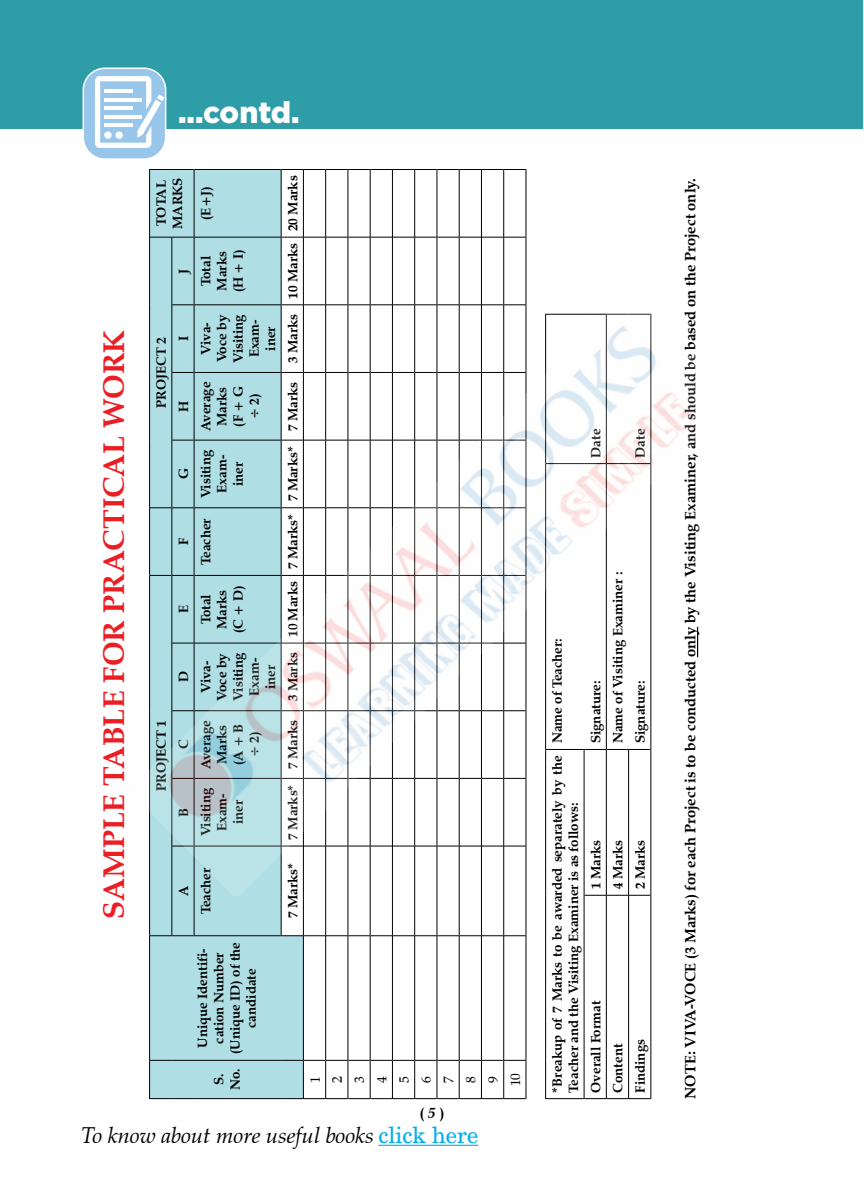
<style>
.page{position:relative;width:864px;height:1188px;background:#fff}
.page>*{position:absolute;margin:0;border:0;box-sizing:border-box;transform-origin:0 0}
.t1{font:700 30px "Zapf Calligraphic 801 BT";color:#ed1d24}
.t2{font:900 30px "Gotham";letter-spacing:-.01em;color:#fff}
.t3{font:italic 22.5px "Zapf Calligraphic 801 BT";color:#000}
.t4{font:700 15px "Zapf Calligraphic 801 BT";color:#000}
.t5{font:700 13.5px/16.2px "Zapf Calligraphic 801 BT";color:#000;text-align:center}
.t6{font:13.5px/22.2px "Zapf Calligraphic 801 BT";color:#000}
.s1{font-style:italic}
.s2{font-family:"New Century Schlbk";font-style:normal;color:#00aeef}
</style>
<div class="page">
<hr style="left:378px;top:1145px;width:100px;height:1px;background:#00aeef">
<div style="left:1px;top:1px;width:862px;height:128px;background:#2f9da7"></div>
<div style="left:150px;top:170px;width:131px;height:765px;background:#afdfe4"></div>
<hr style="left:149px;top:1060px;width:1px;height:39px;background:#000">
<hr style="left:149px;top:936px;width:1px;height:124px;background:#000">
<hr style="left:149px;top:846px;width:1px;height:90px;background:#000">
<hr style="left:149px;top:237px;width:1px;height:68px;background:#000">
<hr style="left:149px;top:169px;width:1px;height:68px;background:#000">
<hr style="left:171px;top:846px;width:1px;height:90px;background:#000">
<hr style="left:171px;top:237px;width:1px;height:68px;background:#000">
<svg style="left:150px;top:237px;width:44px;height:1px"></svg>
<svg style="left:150px;top:169px;width:44px;height:1px"></svg>
<hr style="left:194px;top:846px;width:1px;height:90px;background:#000">
<hr style="left:194px;top:237px;width:1px;height:68px;background:#000">
<hr style="left:194px;top:169px;width:1px;height:68px;background:#000">
<hr style="left:194px;top:237px;width:87px;height:1px;background:#000">
<hr style="left:194px;top:169px;width:87px;height:1px;background:#000">
<hr style="left:281px;top:846px;width:1px;height:90px;background:#000">
<hr style="left:281px;top:237px;width:1px;height:68px;background:#000">
<hr style="left:281px;top:169px;width:1px;height:68px;background:#000">
<hr style="left:303px;top:846px;width:1px;height:90px;background:#000">
<hr style="left:303px;top:237px;width:1px;height:68px;background:#000">
<hr style="left:303px;top:169px;width:1px;height:68px;background:#000">
<hr style="left:325px;top:846px;width:1px;height:90px;background:#000">
<hr style="left:325px;top:237px;width:1px;height:68px;background:#000">
<hr style="left:325px;top:169px;width:1px;height:68px;background:#000">
<hr style="left:348px;top:846px;width:1px;height:90px;background:#000">
<hr style="left:348px;top:237px;width:1px;height:68px;background:#000">
<hr style="left:348px;top:169px;width:1px;height:68px;background:#000">
<hr style="left:370px;top:846px;width:1px;height:90px;background:#000">
<hr style="left:370px;top:237px;width:1px;height:68px;background:#000">
<hr style="left:370px;top:169px;width:1px;height:68px;background:#000">
<hr style="left:392px;top:846px;width:1px;height:90px;background:#000">
<hr style="left:392px;top:237px;width:1px;height:68px;background:#000">
<hr style="left:392px;top:169px;width:1px;height:68px;background:#000">
<hr style="left:414px;top:846px;width:1px;height:90px;background:#000">
<hr style="left:414px;top:237px;width:1px;height:68px;background:#000">
<hr style="left:414px;top:169px;width:1px;height:68px;background:#000">
<hr style="left:437px;top:846px;width:1px;height:90px;background:#000">
<hr style="left:437px;top:237px;width:1px;height:68px;background:#000">
<hr style="left:437px;top:169px;width:1px;height:68px;background:#000">
<hr style="left:459px;top:846px;width:1px;height:90px;background:#000">
<hr style="left:459px;top:237px;width:1px;height:68px;background:#000">
<hr style="left:459px;top:169px;width:1px;height:68px;background:#000">
<hr style="left:481px;top:846px;width:1px;height:90px;background:#000">
<hr style="left:481px;top:237px;width:1px;height:68px;background:#000">
<hr style="left:481px;top:169px;width:1px;height:68px;background:#000">
<hr style="left:503px;top:846px;width:1px;height:90px;background:#000">
<svg style="left:150px;top:935px;width:376px;height:164px"></svg>
<hr style="left:503px;top:237px;width:1px;height:68px;background:#000">
<hr style="left:503px;top:169px;width:1px;height:68px;background:#000">
<svg style="left:282px;top:237px;width:244px;height:1px"></svg>
<svg style="left:282px;top:169px;width:244px;height:1px"></svg>
<hr style="left:526px;top:1060px;width:1px;height:39px;background:#000">
<hr style="left:526px;top:936px;width:1px;height:124px;background:#000">
<hr style="left:526px;top:846px;width:1px;height:90px;background:#000">
<hr style="left:526px;top:237px;width:1px;height:68px;background:#000">
<hr style="left:526px;top:169px;width:1px;height:68px;background:#000">
<hr style="left:545px;top:895px;width:1px;height:204px;background:#000">
<hr style="left:546px;top:1098px;width:38px;height:1px;background:#000">
<hr style="left:584px;top:895px;width:1px;height:204px;background:#000">
<hr style="left:606px;top:895px;width:1px;height:204px;background:#000">
<hr style="left:628px;top:895px;width:1px;height:204px;background:#000">
<svg style="left:584px;top:1098px;width:66px;height:1px"></svg>
<hr style="left:650px;top:895px;width:1px;height:204px;background:#000">
<div style="left:83px;top:68px;width:83px;height:91px;background:#97c6ea;border-radius:22px"></div>
<div style="left:83px;top:68px;width:83px;height:91px;border:2px solid #fff;border-radius:22px"></div>
<svg style="left:95px;top:76px;width:69px;height:72px"></svg>
<img style="left:149px;top:292px;width:550px;height:604px">
<h1 class="t1" style="left:95px;top:919px;width:590px;rotate:-90deg">SAMPLE TABLE FOR PRACTICAL WORK</h1>
<h1 class="t2" style="left:178px;top:92px;width:123px">...contd.</h1>
<p class="t5" style="left:153px;top:229px;width:53px;text-align:left;rotate:-90deg">TOTAL<br>MARKS</p>
<p class="t5" style="left:175px;top:274px;width:7px;rotate:-90deg">J</p>
<p class="t5" style="left:153px;top:408px;width:72px;rotate:-90deg">PROJECT 2</p>
<p class="t5" style="left:175px;top:341px;width:7px;rotate:-90deg">I</p>
<p class="t5" style="left:175px;top:412px;width:13px;rotate:-90deg">H</p>
<p class="t5" style="left:175px;top:479px;width:13px;rotate:-90deg">G</p>
<p class="t5" style="left:175px;top:545px;width:9px;rotate:-90deg">F</p>
<p class="t5" style="left:175px;top:613px;width:10px;rotate:-90deg">E</p>
<p class="t5" style="left:175px;top:682px;width:13px;rotate:-90deg">D</p>
<p class="t5" style="left:153px;top:791px;width:72px;rotate:-90deg">PROJECT 1</p>
<p class="t5" style="left:175px;top:749px;width:11px;rotate:-90deg">C</p>
<p class="t5" style="left:175px;top:817px;width:10px;rotate:-90deg">B</p>
<p class="t5" style="left:198px;top:220px;width:35px;rotate:-90deg">(E+J)</p>
<p class="t5" style="left:198px;top:292px;width:45px;rotate:-90deg">Total<br>Marks (H + I)</p>
<p class="t5" style="left:198px;top:363px;width:50px;rotate:-90deg">Viva-<br>Voce by<br>Visiting<br>Exam&shy;iner</p>
<p class="t5" style="left:198px;top:431px;width:51px;rotate:-90deg">Average<br>Marks (F + G ÷ 2)</p>
<p class="t5" style="left:198px;top:498px;width:50px;rotate:-90deg">Visiting<br>Exam&shy;iner</p>
<p class="t5" style="left:198px;top:565px;width:48px;rotate:-90deg">Teacher</p>
<p class="t5" style="left:198px;top:633px;width:49px;rotate:-90deg">Total<br>Marks (C + D)</p>
<p class="t5" style="left:198px;top:701px;width:50px;rotate:-90deg">Viva-<br>Voce by<br>Visiting<br>Exam&shy;iner</p>
<p class="t5" style="left:198px;top:769px;width:51px;rotate:-90deg">Average<br>Marks (A + B ÷ 2)</p>
<p class="t5" style="left:198px;top:836px;width:50px;rotate:-90deg">Visiting<br>Exam&shy;iner</p>
<p class="t5" style="left:175px;top:896px;width:12px;rotate:-90deg">A</p>
<p class="t5" style="left:198px;top:914px;width:48px;rotate:-90deg">Teacher</p>
<p class="t5" style="left:194px;top:1054px;width:114px;rotate:-90deg">Unique Identifi&shy;cation Number (Unique ID) of the candidate</p>
<p class="t5" style="left:211px;top:1090px;width:23px;rotate:-90deg">S.<br>No.</p>
<p class="t5" style="left:285px;top:363px;width:189px;rotate:-90deg">3 Marks 10 Marks 20 Marks</p>
<p class="t5" style="left:285px;top:701px;width:321px;rotate:-90deg">3 Marks 10 Marks 7 Marks* 7 Marks* 7 Marks</p>
<p class="t5" style="left:285px;top:840px;width:121px;rotate:-90deg">7 Marks* 7 Marks</p>
<p class="t5" style="left:285px;top:918px;width:57px;rotate:-90deg">7 Marks*</p>
<p class="t6" style="left:304px;top:1086px;width:15px;rotate:-90deg">1<br>2<br>3<br>4<br>5<br>6<br>7<br>8<br>9<br>10</p>
<p class="t4" style="left:420px;top:1103px;width:26px">( <span class="s1">5</span> )</p>
<h2 class="t3" style="left:81px;top:1121px;width:399px">To know about more useful books <span class="s2">click here</span></h2>
<p class="t5" style="left:588px;top:458px;width:30px;rotate:-90deg">Date</p>
<p class="t5" style="left:632px;top:458px;width:30px;rotate:-90deg">Date</p>
<p class="t5" style="left:549px;top:743px;width:107px;rotate:-90deg">Name of Teacher:</p>
<p class="t5" style="left:549px;top:1093px;width:339px;text-align:left;rotate:-90deg">*Breakup of 7 Marks to be awarded separately by the<br>Teacher and the Visiting Examiner is as follows:</p>
<p class="t5" style="left:588px;top:743px;width:65px;rotate:-90deg">Signature:</p>
<p class="t5" style="left:610px;top:743px;width:173px;rotate:-90deg">Name of Visiting Examiner :</p>
<p class="t5" style="left:632px;top:743px;width:65px;rotate:-90deg">Signature:</p>
<p class="t5" style="left:588px;top:889px;width:51px;rotate:-90deg">1 Marks</p>
<p class="t5" style="left:610px;top:889px;width:51px;rotate:-90deg">4 Marks</p>
<p class="t5" style="left:632px;top:889px;width:51px;rotate:-90deg">2 Marks</p>
<p class="t5" style="left:588px;top:1093px;width:94px;rotate:-90deg">Overall Format</p>
<p class="t5" style="left:610px;top:1093px;width:50px;rotate:-90deg">Content</p>
<p class="t5" style="left:632px;top:1093px;width:55px;rotate:-90deg">Findings</p>
<p class="t4" style="left:681px;top:1099px;width:923px;rotate:-90deg">NOTE: VIVA-VOCE (3 Marks) for each Project is to be conducted only by the Visiting Examiner, and should be based on the Project only.</p>
</div>
